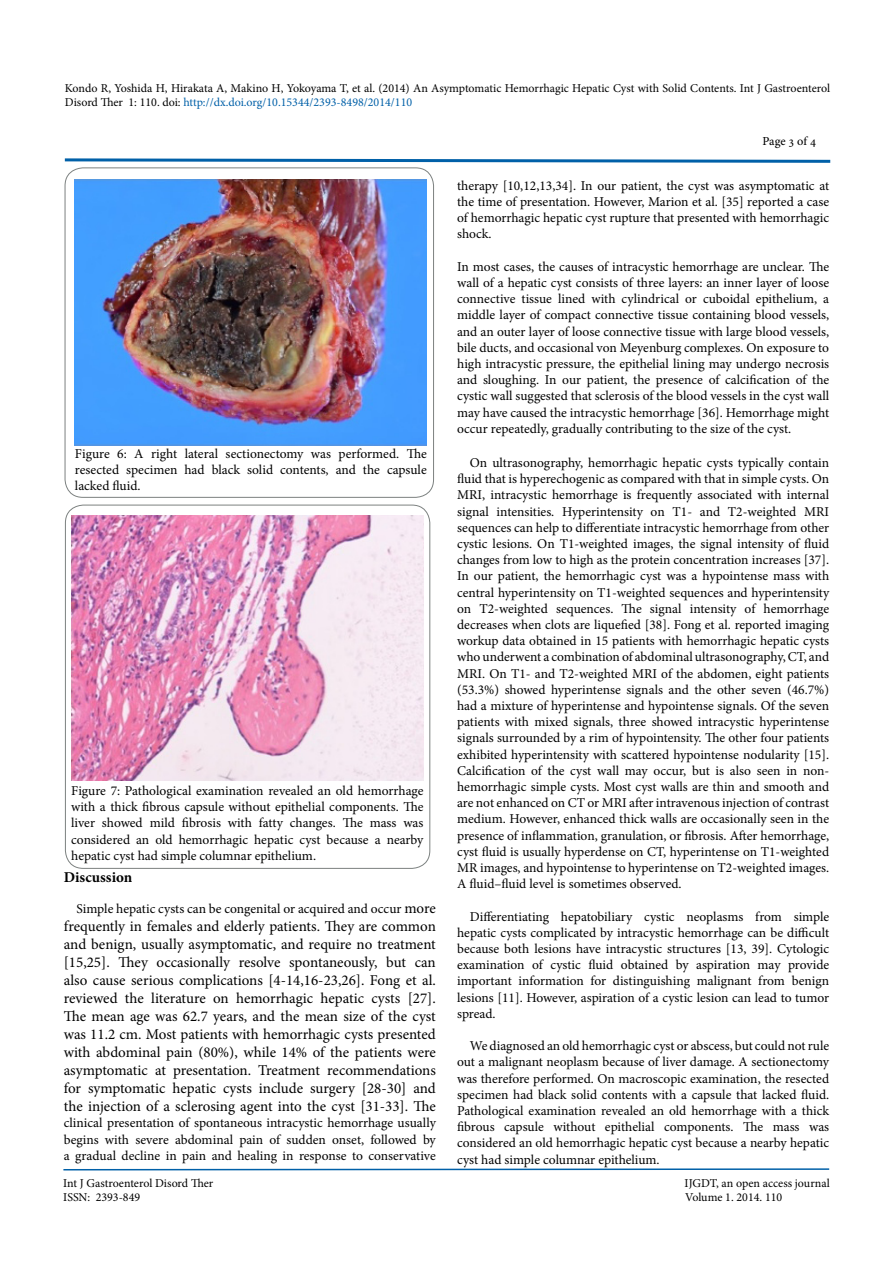
<style>
.page{position:relative;width:893px;height:1263px;background:#fff}
.page>*{position:absolute;margin:0;border:0;box-sizing:border-box;transform-origin:0 0}
.t1{font:15px/18px "Minion Pro";color:#000;text-align:justify}
.t2{font:700 15px "Minion Pro";color:#000}
.t3{font:13.5px/16.2px "Minion Pro";color:#000;text-align:justify}
.t4{font:12px/14.4px "Minion Pro";color:#000}
.t5{font:12px "Adobe Hebrew";letter-spacing:-.01em;color:#000}
.s1{color:#0060a8}
.s2{font-size:15px}
</style>
<div class="page">
<svg style="left:63px;top:1168px;width:767px;height:3px;background:#7fafd3"></svg>
<svg style="left:64px;top:158px;width:767px;height:5px"></svg>
<img style="left:75px;top:180px;width:352px;height:265px">
<div style="left:65px;top:168px;width:369px;height:329px;border:1px solid #7c8180;border-radius:18px"></div>
<img style="left:72px;top:515px;width:351px;height:266px">
<div style="left:65px;top:505px;width:365px;height:363px;border:1px solid #7c8180;border-radius:18px"></div>
<p class="t4" style="left:65px;top:81px;width:767px">Kondo R, Yoshida H, Hirakata A, Makino H, Yokoyama T, et al. (2014) An Asymptomatic Hemorrhagic Hepatic Cyst with Solid Contents. Int J Gastroenterol<br>Disord Ther 1: 110. doi: <span class="s1">http://dx.doi.org/10.15344/2393-8498/2014/110</span></p>
<p class="t5" style="left:763px;top:134px;width:55px">Page 3 of 4</p>
<p class="t3" style="left:75px;top:445px;width:353px">Figure 6: A right lateral sectionectomy was performed. The resected specimen had black solid contents, and the capsule lacked fluid.</p>
<p class="t3" style="left:71px;top:782px;width:354px">Figure 7: Pathological examination revealed an old hemorrhage with a thick fibrous capsule without epithelial components. The liver showed mild fibrosis with fatty changes. The mass was considered an old hemorrhagic hepatic cyst because a nearby hepatic cyst had simple columnar epithelium.</p>
<p class="t2" style="left:64px;top:866px;width:70px">Discussion</p>
<p class="t3" style="left:77px;top:901px;width:361px">Simple hepatic cysts can be congenital or acquired and occur <span class="s2">more</span></p>
<p class="t1" style="left:64px;top:917px;width:374px">frequently in females and elderly patients. They are common and benign, usually asymptomatic, and require no treatment [15,25]. They occasionally resolve spontaneously, but can also cause serious complications [4-14,16-23,26]. Fong et al. reviewed the literature on hemorrhagic hepatic cysts [27].<br>The mean age was 62.7 years, and the mean size of the cyst was 11.2 cm. Most patients with hemorrhagic cysts presented with abdominal pain (80%), while 14% of the patients were asymptomatic at presentation. Treatment recommendations for symptomatic hepatic cysts include surgery [28-30] and the injection of a sclerosing agent into the cyst [31-33]. The</p>
<p class="t3" style="left:64px;top:1115px;width:374px">clinical presentation of spontaneous intracystic hemorrhage usually begins with severe abdominal pain of sudden onset, followed by a gradual decline in pain and healing in response to conservative</p>
<p class="t3" style="left:457px;top:177px;width:374px">therapy [10,12,13,34]. In our patient, the cyst was asymptomatic at the time of presentation. However, Marion et al. [35] reported a case of hemorrhagic hepatic cyst rupture that presented with hemorrhagic shock.</p>
<p class="t3" style="left:457px;top:258px;width:374px">In most cases, the causes of intracystic hemorrhage are unclear. The wall of a hepatic cyst consists of three layers: an inner layer of loose connective tissue lined with cylindrical or cuboidal epithelium, a middle layer of compact connective tissue containing blood vessels, and an outer layer of loose connective tissue with large blood vessels, bile ducts, and occasional von Meyenburg complexes. On exposure to high intracystic pressure, the epithelial lining may undergo necrosis and sloughing. In our patient, the presence of calcification of the cystic wall suggested that sclerosis of the blood vessels in the cyst wall may have caused the intracystic hemorrhage [36]. Hemorrhage might occur repeatedly, gradually contributing to the size of the cyst.</p>
<p class="t3" style="left:457px;top:455px;width:374px;text-indent:13px">On ultrasonography, hemorrhagic hepatic cysts typically contain fluid that is hyperechogenic as compared with that in simple cysts. On MRI, intracystic hemorrhage is frequently associated with internal signal intensities. Hyperintensity on T1- and T2-weighted MRI sequences can help to differentiate intracystic hemorrhage from other cystic lesions. On T1-weighted images, the signal intensity of fluid changes from low to high as the protein concentration increases [37].<br>In our patient, the hemorrhagic cyst was a hypointense mass with central hyperintensity on T1-weighted sequences and hyperintensity on T2-weighted sequences. The signal intensity of hemorrhage decreases when clots are liquefied [38]. Fong et al. reported imaging workup data obtained in 15 patients with hemorrhagic hepatic cysts who underwent a combination of abdominal ultrasonography, CT, and MRI. On T1- and T2-weighted MRI of the abdomen, eight patients (53.3%) showed hyperintense signals and the other seven (46.7%) had a mixture of hyperintense and hypointense signals. Of the seven patients with mixed signals, three showed intracystic hyperintense signals surrounded by a rim of hypointensity. The other four patients exhibited hyperintensity with scattered hypointense nodularity [15].<br>Calcification of the cyst wall may occur, but is also seen in non&shy;hemorrhagic simple cysts. Most cyst walls are thin and smooth and are not enhanced on CT or MRI after intravenous injection of contrast medium. However, enhanced thick walls are occasionally seen in the presence of inflammation, granulation, or fibrosis. After hemorrhage, cyst fluid is usually hyperdense on CT, hyperintense on T1-weighted MR images, and hypointense to hyperintense on T2-weighted images.<br>A fluid–fluid level is sometimes observed.</p>
<p class="t3" style="left:457px;top:908px;width:374px;text-indent:13px">Differentiating hepatobiliary cystic neoplasms from simple hepatic cysts complicated by intracystic hemorrhage can be difficult because both lesions have intracystic structures [13, 39]. Cytologic examination of cystic fluid obtained by aspiration may provide important information for distinguishing malignant from benign lesions [11]. However, aspiration of a cystic lesion can lead to tumor spread.</p>
<p class="t3" style="left:457px;top:1038px;width:374px;text-indent:13px">We diagnosed an old hemorrhagic cyst or abscess, but could not rule out a malignant neoplasm because of liver damage. A sectionectomy was therefore performed. On macroscopic examination, the resected specimen had black solid contents with a capsule that lacked fluid.<br>Pathological examination revealed an old hemorrhage with a thick fibrous capsule without epithelial components. The mass was considered an old hemorrhagic hepatic cyst because a nearby hepatic cyst had simple columnar epithelium.</p>
<p class="t4" style="left:63px;top:1176px;width:152px">Int J Gastroenterol Disord Ther</p>
<p class="t4" style="left:685px;top:1176px;width:147px">IJGDT, an open access journal</p>
<p class="t4" style="left:63px;top:1190px;width:79px">ISSN: 2393-849</p>
<p class="t4" style="left:685px;top:1190px;width:99px">Volume 1. 2014. 110</p>
</div>
